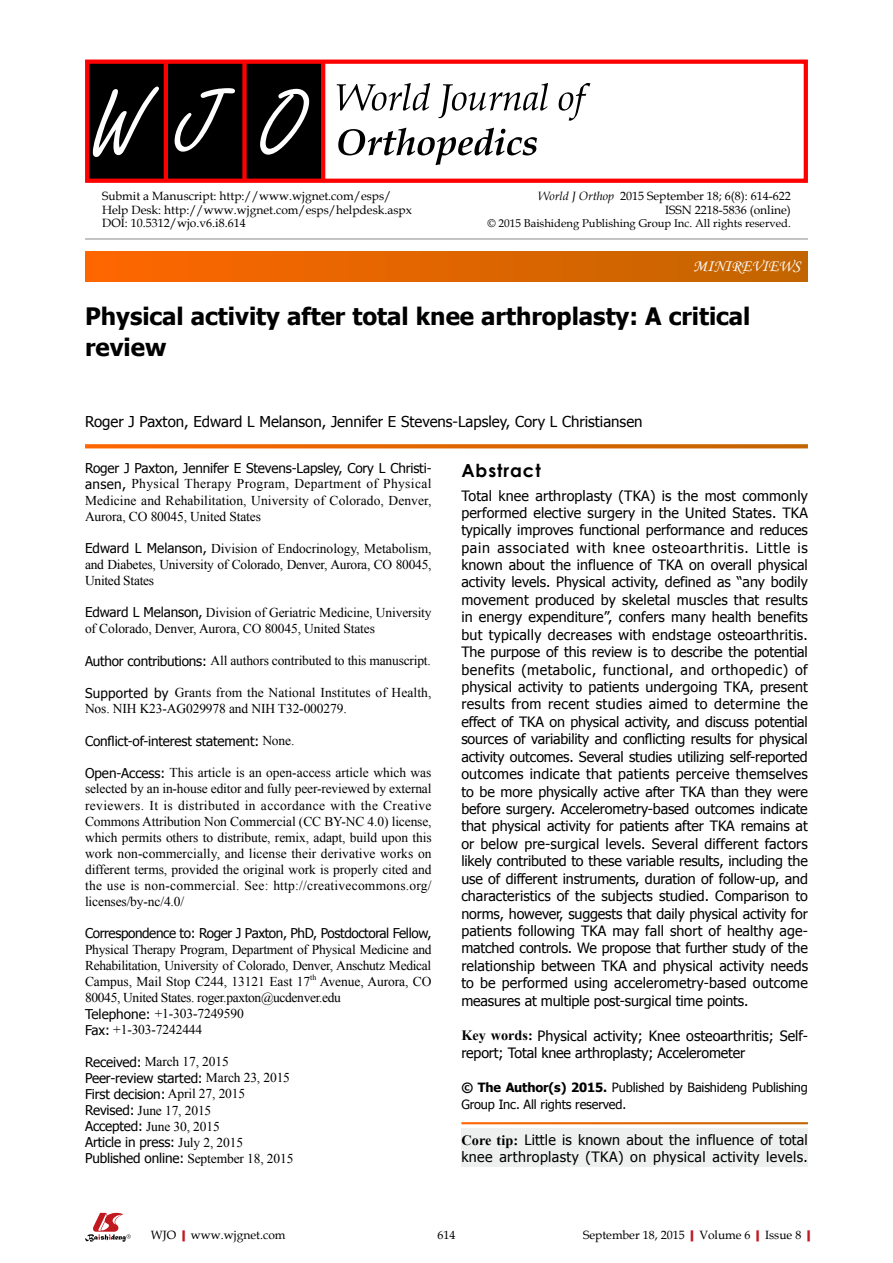
<style>
.page{position:relative;width:893px;height:1263px;background:#fff}
.page>*{position:absolute;margin:0;border:0;box-sizing:border-box;transform-origin:0 0}
.t1{font:700 24px/31.5px "Tahoma";color:#000}
.t2{font:700 18px "Century Gothic";letter-spacing:.05em;color:#000}
.t3{font:16.5px "Monotype Corsiva";color:#fff}
.t4{font:15px "Tahoma";color:#000}
.t5{font:14.25px/17.4px "Tahoma";color:#000;text-align:justify}
.t6{font:14.25px/17.4px "Tahoma";letter-spacing:.02em;color:#000}
.t7{font:13.5px/16px "Times New Roman";letter-spacing:-.01em;color:#000;text-align:justify}
.t8{font:13.5px/16px "Tahoma";letter-spacing:-.01em;color:#000}
.t9{font:12.75px/17.4px "Tahoma";letter-spacing:-.01em;color:#000}
.t10{font:12px/13.5px "Book Antiqua";color:#000}
.t11{font:11.25px "Book Antiqua";color:#000}
.t12{font:7.8px "Times New Roman";color:#000}
.s1{font-style:italic}
.s2{font-family:"Tahoma"}
.s3{font-family:"Times New Roman"}
.s4{font-family:"Times New Roman";font-weight:700}
.s5{font-weight:700}
.s6{font-weight:700;color:#c01920}
</style>
<div class="page">
<div style="left:461px;top:1128px;width:347px;height:38px;background:#eeefef"></div>
<div style="left:85px;top:252px;width:723px;height:29px;background:linear-gradient(to right,#f60,#c16500)"></div>
<hr style="left:85px;top:239px;width:723px;height:1px;background:#898989">
<svg style="left:85px;top:444px;width:723px;height:4px;background:#e16d0d"></svg>
<svg style="left:85px;top:1213px;width:46px;height:29px"></svg>
<div style="left:87px;top:61px;width:236px;height:121px;background:#000"></div>
<hr style="left:164px;top:61px;width:4px;height:121px;background:#f00">
<div style="left:242px;top:61px;width:5px;height:121px;background:#f00"></div>
<hr style="left:321px;top:61px;width:4px;height:121px;background:#f00">
<div style="left:85px;top:60px;width:723px;height:123px;border:4px solid #f00"></div>
<svg style="left:260px;top:89px;width:49px;height:66px"></svg>
<svg style="left:175px;top:88px;width:60px;height:64px"></svg>
<svg style="left:93px;top:87px;width:66px;height:70px"></svg>
<svg style="left:337px;top:83px;width:253px;height:38px"></svg>
<svg style="left:338px;top:128px;width:199px;height:37px"></svg>
<p class="t10" style="left:102px;top:189px;width:311px">Submit a Manuscript: http://www.wjgnet.com/esps/<br>Help Desk: http://www.wjgnet.com/esps/helpdesk.aspx<br>DOI: 10.5312/wjo.v6.i8.614</p>
<p class="t10" style="left:538px;top:189px;width:254px;text-align:right"><span class="s1">World J Orthop</span> 2015 September 18; 6(8): 614-622<br>ISSN 2218-5836 (online)</p>
<p class="t11" style="left:487px;top:215px;width:305px">© 2015 Baishideng Publishing Group Inc. All rights reserved.</p>
<p class="t3" style="left:693px;top:256px;width:109px">MINIREVIEWS</p>
<p class="t1" style="left:85px;top:298px;width:667px">Physical activity after total knee arthroplasty: A critical review</p>
<p class="t4" style="left:85px;top:412px;width:559px">Roger J Paxton, Edward L Melanson, Jennifer E Stevens-Lapsley, Cory L Christiansen</p>
<p class="t7" style="left:85px;top:460px;width:348px"><span class="s2">Roger J Paxton, Jennifer E Stevens-Lapsley, Cory L Christi&shy;ansen,</span> Physical Therapy Program, Department of Physical Medicine and Rehabilitation, University of Colorado, Denver, Aurora, CO 80045, United States</p>
<p class="t7" style="left:85px;top:540px;width:348px"><span class="s2">Edward L Melanson,</span> Division of Endocrinology, Metabolism, and Diabetes, University of Colorado, Denver, Aurora, CO 80045, United States</p>
<p class="t7" style="left:85px;top:604px;width:348px"><span class="s2">Edward L Melanson,</span> Division of Geriatric Medicine, University of Colorado, Denver, Aurora, CO 80045, United States</p>
<p class="t7" style="left:85px;top:652px;width:347px"><span class="s2">Author contributions:</span> All authors contributed to this manuscript.</p>
<p class="t7" style="left:85px;top:684px;width:348px"><span class="s2">Supported by</span> Grants from the National Institutes of Health,<br>Nos. NIH K23-AG029978 and NIH T32-000279.</p>
<p class="t8" style="left:85px;top:732px;width:211px">Conflict-of-interest statement: <span class="s3">None.</span></p>
<p class="t7" style="left:85px;top:765px;width:348px"><span class="s2">Open-Access:</span> This article is an open-access article which was selected by an in-house editor and fully peer-reviewed by external reviewers. It is distributed in accordance with the Creative Commons Attribution Non Commercial (CC BY-NC 4.0) license, which permits others to distribute, remix, adapt, build upon this work non-commercially, and license their derivative works on different terms, provided the original work is properly cited and the use is non-commercial. See: http://creativecommons.org/ licenses/by-nc/4.0/</p>
<p class="t7" style="left:85px;top:926px;width:348px"><span class="s2">Correspondence to: Roger J Paxton, PhD, Postdoctoral Fellow, </span>Physical Therapy Program, Department of Physical Medicine and Rehabilitation, University of Colorado, Denver, Anschutz Medical Campus, Mail Stop C244, 13121 East 17</p>
<p class="t2" style="left:461px;top:456px;width:81px">Abstract</p>
<p class="t5" style="left:461px;top:486px;width:348px">Total knee arthroplasty (TKA) is the most commonly performed elective surgery in the United States. TKA typically improves functional performance and reduces pain associated with knee osteoarthritis. Little is known about the influence of TKA on overall physical activity levels. Physical activity, defined as “any bodily movement produced by skeletal muscles that results in energy expenditure”, confers many health benefits but typically decreases with endstage osteoarthritis.<br>The purpose of this review is to describe the potential benefits (metabolic, functional, and orthopedic) of physical activity to patients undergoing TKA, present results from recent studies aimed to determine the effect of TKA on physical activity, and discuss potential sources of variability and conflicting results for physical activity outcomes. Several studies utilizing self-reported outcomes indicate that patients perceive themselves to be more physically active after TKA than they were before surgery. Accelerometry-based outcomes indicate that physical activity for patients after TKA remains at or below pre-surgical levels. Several different factors likely contributed to these variable results, including the use of different instruments, duration of follow-up, and characteristics of the subjects studied. Comparison to norms, however, suggests that daily physical activity for patients following TKA may fall short of healthy age&shy;matched controls. We propose that further study of the relationship between TKA and physical activity needs to be performed using accelerometry-based outcome measures at multiple post-surgical time points.</p>
<p class="t5" style="left:461px;top:1026px;width:348px"><span class="s4">Key words:</span> Physical activity; Knee osteoarthritis; Self&shy;report; Total knee arthroplasty; Accelerometer</p>
<p class="t9" style="left:461px;top:1077px;width:348px"><span class="s5">© The Author(s) 2015.</span> Published by Baishideng Publishing<br>Group Inc. All rights reserved.</p>
<p class="t6" style="left:461px;top:1130px;width:348px"><span class="s4">Core tip:</span> Little is known about the influence of total knee arthroplasty (TKA) on physical activity levels.</p>
<p class="t12" style="left:310px;top:972px;width:8px">th</p>
<p class="t7" style="left:85px;top:973px;width:348px;text-align:left;text-indent:235px">Avenue, Aurora, CO<br>80045, United States. roger.paxton@ucdenver.edu<br><span class="s2">Telephone:</span> +1-303-7249590<br><span class="s2">Fax:</span> +1-303-7242444</p>
<p class="t8" style="left:85px;top:1053px;width:210px">Received: <span class="s3">March 17, 2015<br></span>Peer-review started: <span class="s3">March 23, 2015<br></span>First decision: <span class="s3">April 27, 2015<br></span>Revised: <span class="s3">June 17, 2015<br></span>Accepted: <span class="s3">June 30, 2015<br></span>Article in press: <span class="s3">July 2, 2015<br></span>Published online: <span class="s3">September 18, 2015</span></p>
<p class="t10" style="left:151px;top:1227px;width:136px">WJO<span class="s6">|</span>www.wjgnet.com</p>
<p class="t10" style="left:437px;top:1227px;width:19px">614</p>
<p class="t10" style="left:583px;top:1227px;width:234px">September 18, 2015<span class="s6">|</span>Volume 6<span class="s6">|</span>Issue 8<span class="s6">|</span></p>
</div>
